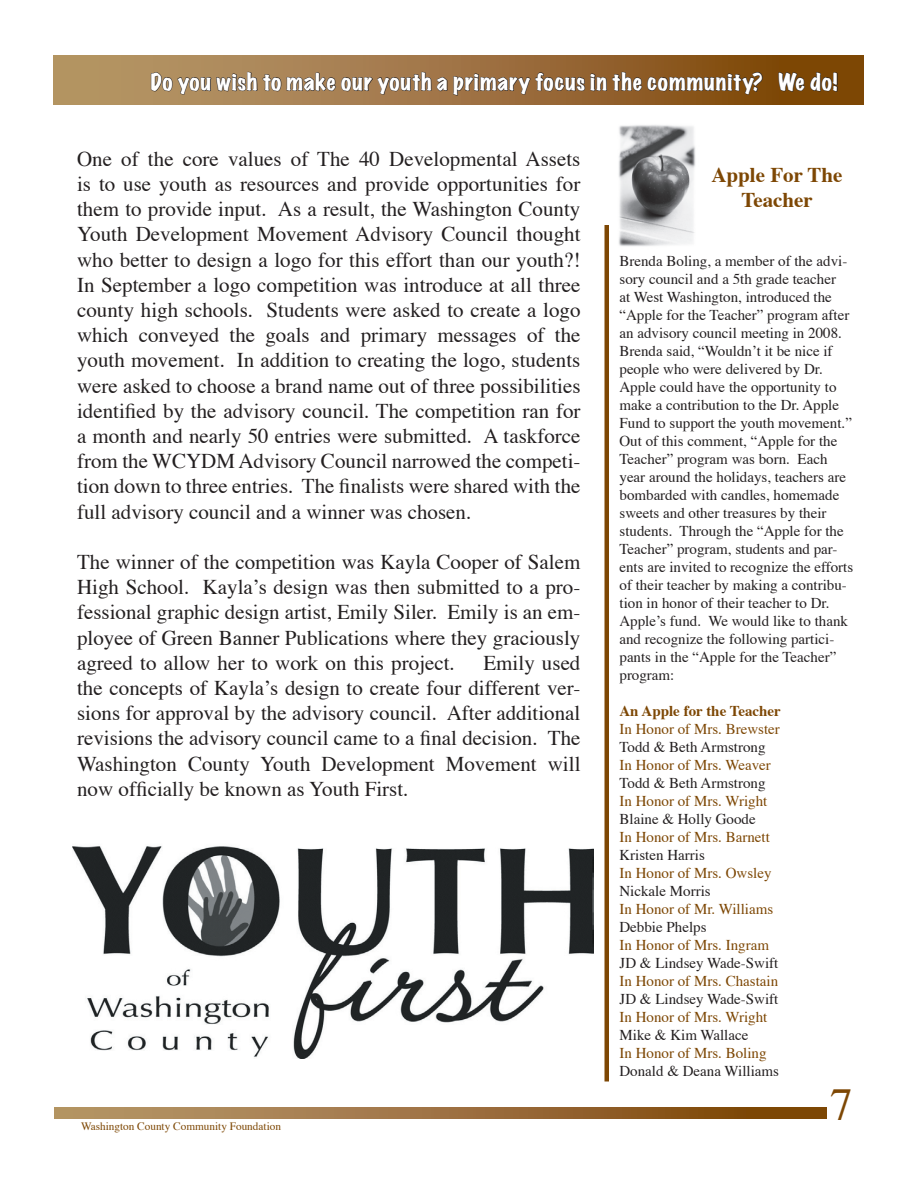
<style>
.page{position:relative;width:918px;height:1188px;background:#fff}
.page>*{position:absolute;margin:0;border:0;box-sizing:border-box;transform-origin:0 0}
.t1{font:45.6px "Times";color:#7d4704}
.t2{font:21px/25.2px "Times";color:#231f20;text-align:justify}
.t3{font:expanded 21px "Marker Felt";letter-spacing:.035em;color:#fff}
.t4{font:700 21px/25.2px "Times";color:#7d4704;text-align:center}
.t5{font:15px/18px "Times";color:#231f20}
.t6{font:15px "Times";color:#7d4704}
.t7{font:700 15px "Times";color:#7d4704}
.t8{font:11.25px "Times";color:#7d4704}
</style>
<div class="page">
<svg style="left:54px;top:56px;width:810px;height:49px;background:#9c713c"></svg>
<svg style="left:151px;top:67px;width:612px;height:30px;background:#88633a"></svg>
<svg style="left:778px;top:72px;width:60px;height:20px"></svg>
<svg style="left:54px;top:1108px;width:772px;height:10px;background:#9b6f3b"></svg>
<div style="left:604px;top:225px;width:5px;height:857px;background:#7d4704"></div>
<img style="left:618px;top:125px;width:78px;height:121px">
<img style="left:72px;top:846px;width:522px;height:213px">
<p class="t3" style="left:150px;top:71px;width:689px">Do you wish to make our youth a primary focus in the community? We do!</p>
<p class="t2" style="left:77px;top:147px;width:505px">One of the core values of The 40 Developmental Assets is to use youth as resources and provide opportunities for them to provide input. As a result, the Washington County Youth Development Movement Advisory Council thought who better to design a logo for this effort than our youth?!<br>In September a logo competition was introduce at all three county high schools. Students were asked to create a logo which conveyed the goals and primary messages of the youth movement. In addition to creating the logo, students were asked to choose a brand name out of three possibilities identified by the advisory council. The competition ran for a month and nearly 50 entries were submitted. A taskforce from the WCYDM Advisory Council narrowed the competi&shy;tion down to three entries. The finalists were shared with the full advisory council and a winner was chosen.</p>
<p class="t2" style="left:77px;top:551px;width:505px">The winner of the competition was Kayla Cooper of Salem High School. Kaylaʼs design was then submitted to a pro&shy;fessional graphic design artist, Emily Siler. Emily is an em&shy;ployee of Green Banner Publications where they graciously agreed to allow her to work on this project.</p>
<p class="t2" style="left:77px;top:651px;width:505px;text-indent:406px">Emily used the concepts of Kaylaʼs design to create four different ver&shy;sions for approval by the advisory council. After additional revisions the advisory council came to a final decision. The Washington County Youth Development Movement will now officially be known as Youth First.</p>
<p class="t8" style="left:81px;top:1119px;width:202px">Washington County Community Foundation</p>
<p class="t4" style="left:711px;top:163px;width:133px">Apple For The<br>Teacher</p>
<p class="t5" style="left:620px;top:253px;width:235px">Brenda Boling, a member of the advi&shy;sory council and a 5th grade teacher<br>at West Washington, introduced the “Apple for the Teacher” program after an advisory council meeting in 2008.<br>Brenda said, “Wouldnʼt it be nice if people who were delivered by Dr.<br>Apple could have the opportunity to make a contribution to the Dr. Apple Fund to support the youth movement.” Out of this comment, “Apple for the Teacher” program was born. Each year around the holidays, teachers are bombarded with candles, homemade sweets and other treasures by their students. Through the “Apple for the Teacher” program, students and par&shy;ents are invited to recognize the efforts of their teacher by making a contribu&shy;tion in honor of their teacher to Dr.<br>Appleʼs fund. We would like to thank and recognize the following partici&shy;pants in the “Apple for the Teacher” program:</p>
<p class="t7" style="left:620px;top:701px;width:163px">An Apple for the Teacher</p>
<p class="t6" style="left:620px;top:720px;width:162px">In Honor of Mrs. Brewster</p>
<p class="t5" style="left:620px;top:739px;width:148px">Todd &amp; Beth Armstrong</p>
<p class="t6" style="left:620px;top:756px;width:153px">In Honor of Mrs. Weaver</p>
<p class="t5" style="left:620px;top:775px;width:148px">Todd &amp; Beth Armstrong</p>
<p class="t6" style="left:620px;top:792px;width:149px">In Honor of Mrs. Wright</p>
<p class="t5" style="left:620px;top:811px;width:138px">Blaine &amp; Holly Goode</p>
<p class="t6" style="left:620px;top:828px;width:152px">In Honor of Mrs. Barnett</p>
<p class="t5" style="left:620px;top:847px;width:87px">Kristen Harris</p>
<p class="t6" style="left:620px;top:864px;width:154px">In Honor of Mrs. Owsley</p>
<p class="t5" style="left:620px;top:883px;width:93px">Nickale Morris</p>
<p class="t6" style="left:620px;top:900px;width:155px">In Honor of Mr. Williams</p>
<p class="t5" style="left:620px;top:919px;width:89px">Debbie Phelps</p>
<p class="t6" style="left:620px;top:936px;width:151px">In Honor of Mrs. Ingram</p>
<p class="t5" style="left:620px;top:955px;width:160px">JD &amp; Lindsey Wade-Swift</p>
<p class="t6" style="left:620px;top:972px;width:160px">In Honor of Mrs. Chastain</p>
<p class="t5" style="left:620px;top:991px;width:160px">JD &amp; Lindsey Wade-Swift</p>
<p class="t6" style="left:620px;top:1008px;width:149px">In Honor of Mrs. Wright</p>
<p class="t5" style="left:620px;top:1027px;width:130px">Mike &amp; Kim Wallace</p>
<p class="t6" style="left:620px;top:1044px;width:149px">In Honor of Mrs. Boling</p>
<p class="t5" style="left:620px;top:1063px;width:161px">Donald &amp; Deana Williams</p>
<h1 class="t1" style="left:830px;top:1076px;width:24px">7</h1>
</div>
